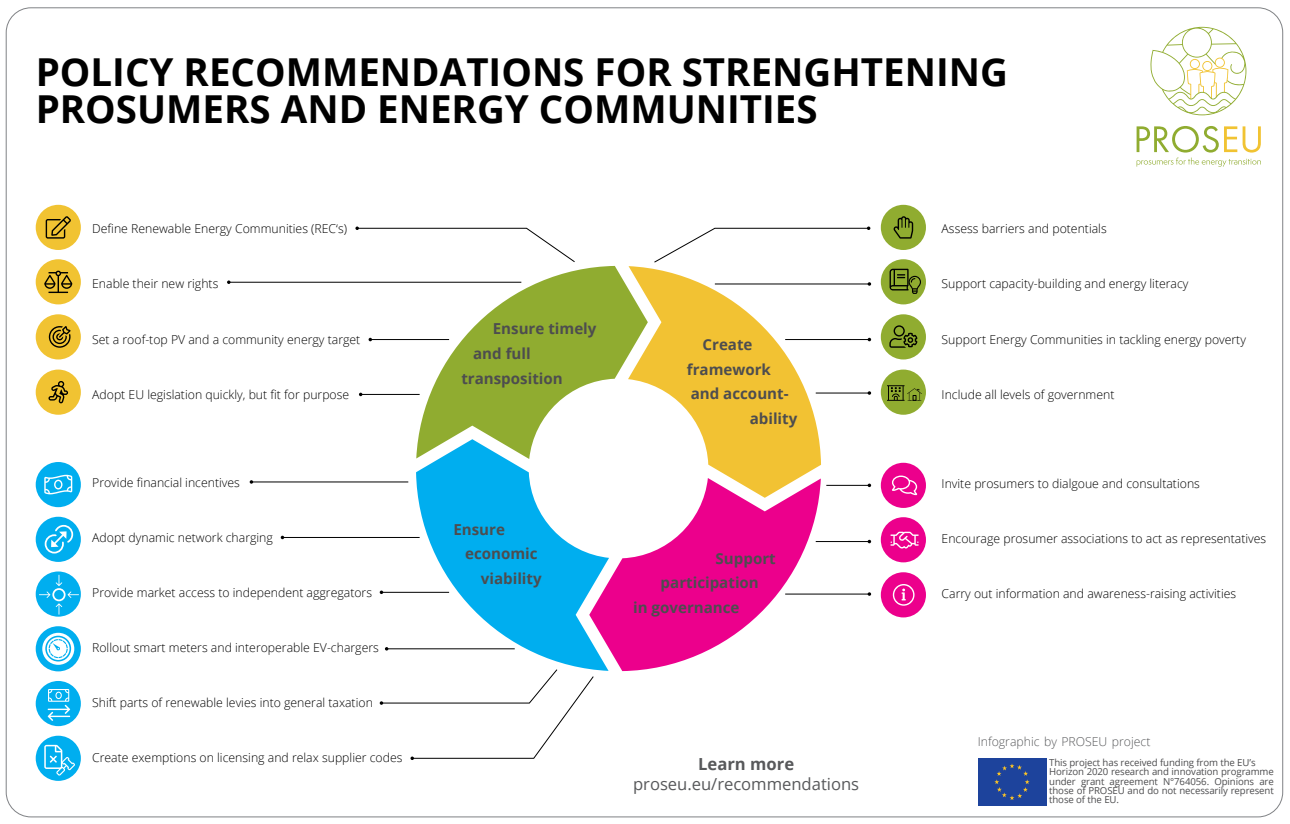
<style>
.page{position:relative;width:1290px;height:824px;background:#fff}
.page>*{position:absolute;margin:0;border:0;box-sizing:border-box;transform-origin:0 0}
.t1{font:700 38.5px/36.8px "Open Sans";color:#000}
.t2{font:16.62px "Open Sans";color:#58595b}
.t3{font:700 16.62px "Open Sans";color:#58595b}
.t4{font:700 15.14px "Open Sans";color:#4d4d4f}
.t5{font:300 12.25px "Open Sans";color:#000}
.t6{font:300 12.25px "Open Sans";color:#58595b}
.t7{font:9.62px/9.2px "Open Sans";letter-spacing:-.01em;color:#4d4d4f}
</style>
<div class="page">
<div style="left:881px;top:259px;width:45px;height:45px;background:#90ac30;border-radius:50%"></div>
<div style="left:881px;top:517px;width:45px;height:45px;background:#ec008c;border-radius:50%"></div>
<div style="left:881px;top:314px;width:45px;height:45px;background:#90ac30;border-radius:50%"></div>
<div style="left:881px;top:572px;width:45px;height:45px;background:#ec008c;border-radius:50%"></div>
<div style="left:881px;top:369px;width:45px;height:45px;background:#90ac30;border-radius:50%"></div>
<div style="left:881px;top:205px;width:45px;height:45px;background:#90ac30;border-radius:50%"></div>
<div style="left:881px;top:462px;width:45px;height:46px;background:#ec008c;border-radius:50%"></div>
<div style="left:36px;top:516px;width:45px;height:46px;background:#00aeef;border-radius:50%"></div>
<div style="left:36px;top:571px;width:45px;height:45px;background:#00aeef;border-radius:50%"></div>
<div style="left:36px;top:681px;width:45px;height:45px;background:#00aeef;border-radius:50%"></div>
<div style="left:36px;top:626px;width:45px;height:45px;background:#00aeef;border-radius:50%"></div>
<div style="left:36px;top:735px;width:45px;height:45px;background:#00aeef;border-radius:50%"></div>
<div style="left:36px;top:462px;width:45px;height:45px;background:#00aeef;border-radius:50%"></div>
<div style="left:36px;top:259px;width:45px;height:45px;background:#f1c332;border-radius:50%"></div>
<div style="left:36px;top:314px;width:45px;height:45px;background:#f1c332;border-radius:50%"></div>
<div style="left:36px;top:369px;width:45px;height:45px;background:#f1c332;border-radius:50%"></div>
<svg style="left:1136px;top:126px;width:125px;height:41px"></svg>
<svg style="left:1150px;top:27px;width:96px;height:88px"></svg>
<svg style="left:416px;top:459px;width:173px;height:209px;fill:#00aeef"></svg>
<svg style="left:589px;top:497px;width:232px;height:174px;fill:#ec008c"></svg>
<svg style="left:648px;top:268px;width:173px;height:229px;fill:#f2c233"></svg>
<svg style="left:416px;top:266px;width:232px;height:193px;fill:#90ac30"></svg>
<svg style="left:44px;top:270px;width:28px;height:23px"></svg>
<svg style="left:49px;top:326px;width:22px;height:22px"></svg>
<svg style="left:48px;top:381px;width:20px;height:22px"></svg>
<svg style="left:893px;top:216px;width:20px;height:22px"></svg>
<svg style="left:889px;top:269px;width:32px;height:25px"></svg>
<svg style="left:889px;top:325px;width:28px;height:23px"></svg>
<svg style="left:887px;top:385px;width:35px;height:16px"></svg>
<svg style="left:892px;top:475px;width:25px;height:20px"></svg>
<svg style="left:890px;top:531px;width:28px;height:17px"></svg>
<svg style="left:893px;top:584px;width:21px;height:21px"></svg>
<svg style="left:44px;top:474px;width:28px;height:20px"></svg>
<svg style="left:44px;top:524px;width:30px;height:30px"></svg>
<svg style="left:68px;top:591px;width:11px;height:7px"></svg>
<svg style="left:56px;top:603px;width:6px;height:11px"></svg>
<svg style="left:39px;top:591px;width:11px;height:7px"></svg>
<svg style="left:56px;top:574px;width:6px;height:12px"></svg>
<div style="left:52px;top:588px;width:14px;height:13px;border:2px solid #fff;border-radius:50%"></div>
<svg style="left:42px;top:632px;width:32px;height:32px"></svg>
<svg style="left:45px;top:635px;width:26px;height:26px"></svg>
<svg style="left:48px;top:689px;width:22px;height:32px"></svg>
<svg style="left:44px;top:744px;width:31px;height:31px"></svg>
<svg style="left:355px;top:226px;width:220px;height:36px"></svg>
<hr style="left:370px;top:339px;width:79px;height:1px;background:#000">
<svg style="left:654px;top:226px;width:216px;height:37px"></svg>
<hr style="left:715px;top:283px;width:154px;height:1px;background:#000">
<svg style="left:867px;top:282px;width:4px;height:4px"></svg>
<hr style="left:785px;top:339px;width:84px;height:1px;background:#000">
<hr style="left:816px;top:392px;width:53px;height:1px;background:#000">
<svg style="left:867px;top:391px;width:4px;height:4px"></svg>
<hr style="left:826px;top:485px;width:43px;height:1px;background:#000">
<svg style="left:867px;top:483px;width:4px;height:4px"></svg>
<hr style="left:816px;top:541px;width:53px;height:1px;background:#000">
<svg style="left:867px;top:539px;width:4px;height:4px"></svg>
<hr style="left:785px;top:593px;width:84px;height:1px;background:#000">
<hr style="left:361px;top:394px;width:59px;height:1px;background:#000">
<hr style="left:251px;top:481px;width:157px;height:1px;background:#000">
<hr style="left:282px;top:537px;width:138px;height:1px;background:#000">
<hr style="left:381px;top:592px;width:68px;height:1px;background:#000">
<hr style="left:387px;top:648px;width:128px;height:1px;background:#000">
<svg style="left:380px;top:668px;width:214px;height:92px"></svg>
<hr style="left:229px;top:282px;width:292px;height:1px;background:#000">
<svg style="left:227px;top:280px;width:4px;height:4px"></svg>
<div style="left:36px;top:205px;width:45px;height:45px;background:#f1c332;border-radius:50%"></div>
<svg style="left:46px;top:216px;width:25px;height:22px"></svg>
<div style="left:978px;top:758px;width:68px;height:47px;background:#1d439c"></div>
<svg style="left:994px;top:764px;width:35px;height:36px"></svg>
<h1 class="t1" style="left:36px;top:53px;width:974px">POLICY RECOMMENDATIONS FOR STRENGHTENING<br>PROSUMERS AND ENERGY COMMUNITIES</h1>
<p class="t5" style="left:92px;top:220px;width:256px">Define Renewable Energy Communities (REC‘s)</p>
<p class="t5" style="left:941px;top:220px;width:167px">Assess barriers and potentials</p>
<p class="t5" style="left:92px;top:275px;width:128px">Enable their new rights</p>
<p class="t5" style="left:941px;top:275px;width:248px">Support capacity-building and energy literacy</p>
<p class="t5" style="left:92px;top:331px;width:270px">Set a roof-top PV and a community energy target</p>
<p class="t5" style="left:92px;top:386px;width:259px">Adopt EU legislation quickly, but fit for purpose</p>
<p class="t4" style="left:493px;top:318px;width:105px">Ensure timely</p>
<p class="t4" style="left:473px;top:343px;width:59px">and full</p>
<p class="t4" style="left:461px;top:367px;width:103px">transposition</p>
<p class="t4" style="left:702px;top:334px;width:52px">Create</p>
<p class="t4" style="left:687px;top:358px;width:86px">framework</p>
<p class="t4" style="left:691px;top:383px;width:99px">and account-</p>
<p class="t4" style="left:750px;top:407px;width:49px">ability</p>
<p class="t5" style="left:941px;top:331px;width:306px">Support Energy Communities in tackling energy poverty</p>
<p class="t5" style="left:941px;top:386px;width:174px">Include all levels of government</p>
<p class="t5" style="left:92px;top:473px;width:149px">Provide financial incentives</p>
<p class="t5" style="left:941px;top:474px;width:260px">Invite prosumers to dialgoue and consultations</p>
<p class="t5" style="left:92px;top:529px;width:182px">Adopt dynamic network charging</p>
<p class="t5" style="left:92px;top:584px;width:281px">Provide market access to independent aggregators</p>
<p class="t4" style="left:453px;top:518px;width:53px">Ensure</p>
<p class="t4" style="left:465px;top:543px;width:74px">economic</p>
<p class="t4" style="left:481px;top:567px;width:62px">viability</p>
<p class="t4" style="left:716px;top:547px;width:62px">Support</p>
<p class="t4" style="left:661px;top:572px;width:100px">participation</p>
<p class="t4" style="left:633px;top:596px;width:108px">in governance</p>
<p class="t5" style="left:941px;top:530px;width:326px">Encourage prosumer associations to act as representatives</p>
<p class="t5" style="left:941px;top:585px;width:296px">Carry out information and awareness-raising activities</p>
<p class="t5" style="left:92px;top:639px;width:288px">Rollout smart meters and interoperable EV-chargers</p>
<p class="t5" style="left:92px;top:694px;width:282px">Shift parts of renewable levies into general taxation</p>
<p class="t5" style="left:92px;top:749px;width:312px">Create exemptions on licensing and relax supplier codes</p>
<h2 class="t3" style="left:698px;top:751px;width:98px">Learn more</h2>
<h2 class="t2" style="left:633px;top:772px;width:227px">proseu.eu/recommendations</h2>
<p class="t6" style="left:978px;top:732px;width:174px">Infographic by PROSEU project</p>
<p class="t7" style="left:1049px;top:757px;width:226px">This project has received funding from the EU’s Horizon 2020 research and innovation programme under grant agreement N°764056. Opinions are those of PROSEU and do not necessarily represent those of the EU.</p>
</div>
